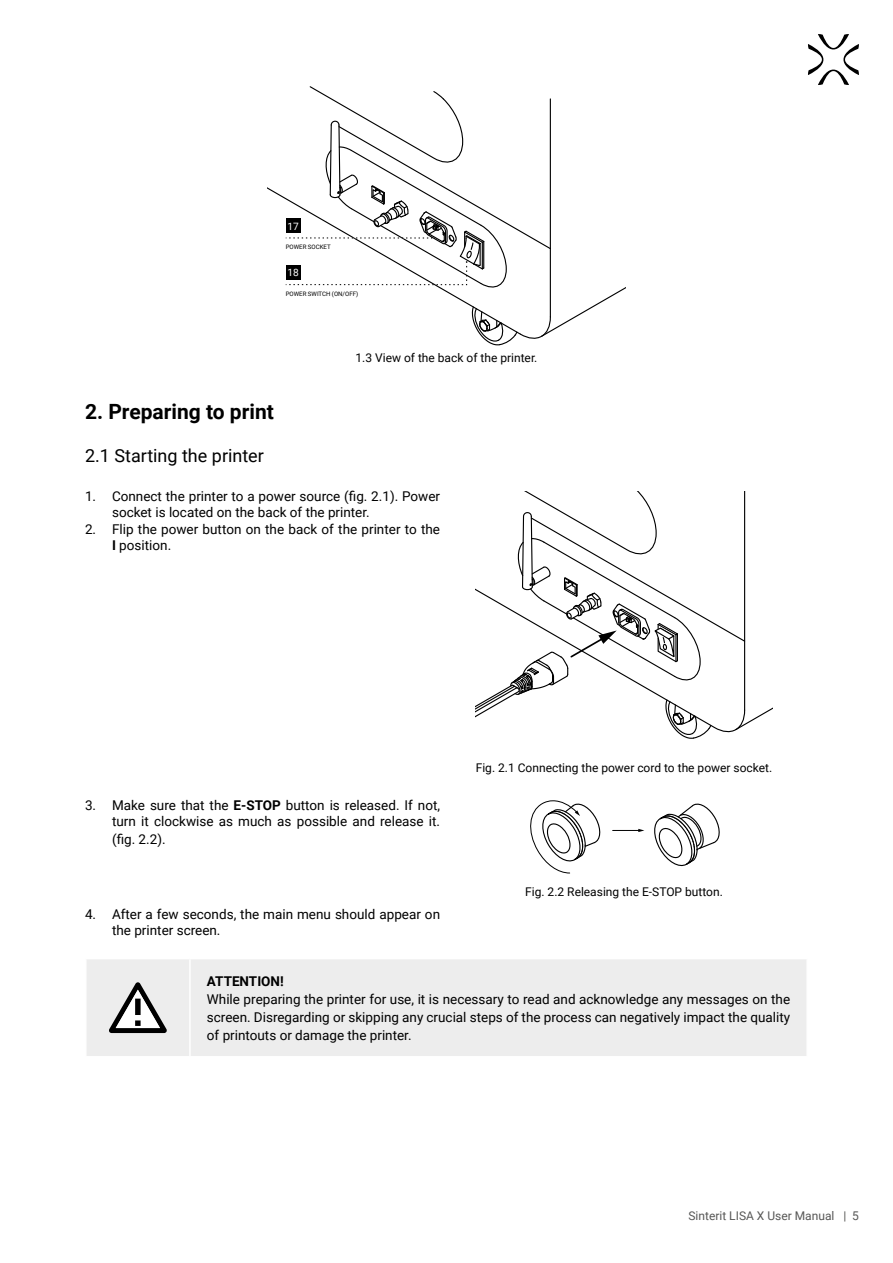
<style>
.page{position:relative;width:893px;height:1263px;background:#fff}
.page>*{position:absolute;margin:0;border:0;box-sizing:border-box;transform-origin:0 0}
.t1{font:700 21px "Roboto";color:#000}
.t2{font:18px "Roboto";color:#000}
.t3{font:13.5px/16.2px "Roboto";color:#000}
.t4{font:700 13.5px "Roboto";color:#000}
.t5{font:12px "Roboto";color:#000}
.t6{font:12px "Roboto";color:#575756}
.t7{font:10.2px "Roboto";color:#fff}
.t8{font:6.15px "Roboto";color:#000}
.s1{font-weight:700}
</style>
<div class="page">
<svg style="left:808px;top:34px;width:51px;height:51px"></svg>
<svg style="left:267px;top:86px;width:359px;height:260px"></svg>
<svg style="left:476px;top:491px;width:296px;height:248px"></svg>
<svg style="left:654px;top:803px;width:66px;height:64px"></svg>
<svg style="left:530px;top:800px;width:71px;height:73px"></svg>
<svg style="left:613px;top:829px;width:31px;height:3px"></svg>
<div style="left:87px;top:959px;width:719px;height:97px;background:#ededed"></div>
<hr style="left:189px;top:959px;width:2px;height:97px;background:#fff">
<svg style="left:109px;top:982px;width:58px;height:51px"></svg>
<p class="t7" style="left:287px;top:219px;width:13px">17</p>
<p class="t8" style="left:286px;top:242px;width:47px">POWER SOCKET</p>
<p class="t7" style="left:287px;top:266px;width:13px">18</p>
<p class="t8" style="left:286px;top:289px;width:74px">POWER SWITCH (ON/OFF)</p>
<p class="t5" style="left:356px;top:349px;width:183px">1.3 View of the back of the printer.</p>
<h1 class="t1" style="left:85px;top:397px;width:190px">2. Preparing to print</h1>
<h2 class="t2" style="left:85px;top:443px;width:180px">2.1 Starting the printer</h2>
<p class="t3" style="left:112px;top:488px;width:330px;text-indent:-27px">1. Connect the printer to a power source (fig. 2.1). Power socket is located on the back of the printer.</p>
<p class="t3" style="left:112px;top:520px;width:330px;text-indent:-27px">2. Flip the power button on the back of the printer to the<br><span class="s1">I</span> position.</p>
<p class="t3" style="left:85px;top:796px;width:357px;text-align:right">3. Make sure that the <span class="s1">E-STOP</span> button is released. If not, turn it clockwise as much as possible and release it.</p>
<p class="t3" style="left:112px;top:830px;width:55px">(fig. 2.2).</p>
<p class="t5" style="left:476px;top:759px;width:298px">Fig. 2.1 Connecting the power cord to the power socket.</p>
<p class="t5" style="left:525px;top:883px;width:199px">Fig. 2.2 Releasing the E-STOP button.</p>
<p class="t3" style="left:112px;top:906px;width:330px;text-indent:-27px">4. After a few seconds, the main menu should appear on the printer screen.</p>
<p class="t4" style="left:207px;top:971px;width:78px">ATTENTION!</p>
<p class="t3" style="left:207px;top:989px;width:585px;line-height:18px;text-align:justify">While preparing the printer for use, it is necessary to read and acknowledge any messages on the screen. Disregarding or skipping any crucial steps of the process can negatively impact the quality of printouts or damage the printer.</p>
<p class="t6" style="left:688px;top:1208px;width:172px">Sinterit LISA X User Manual | 5</p>
</div>
